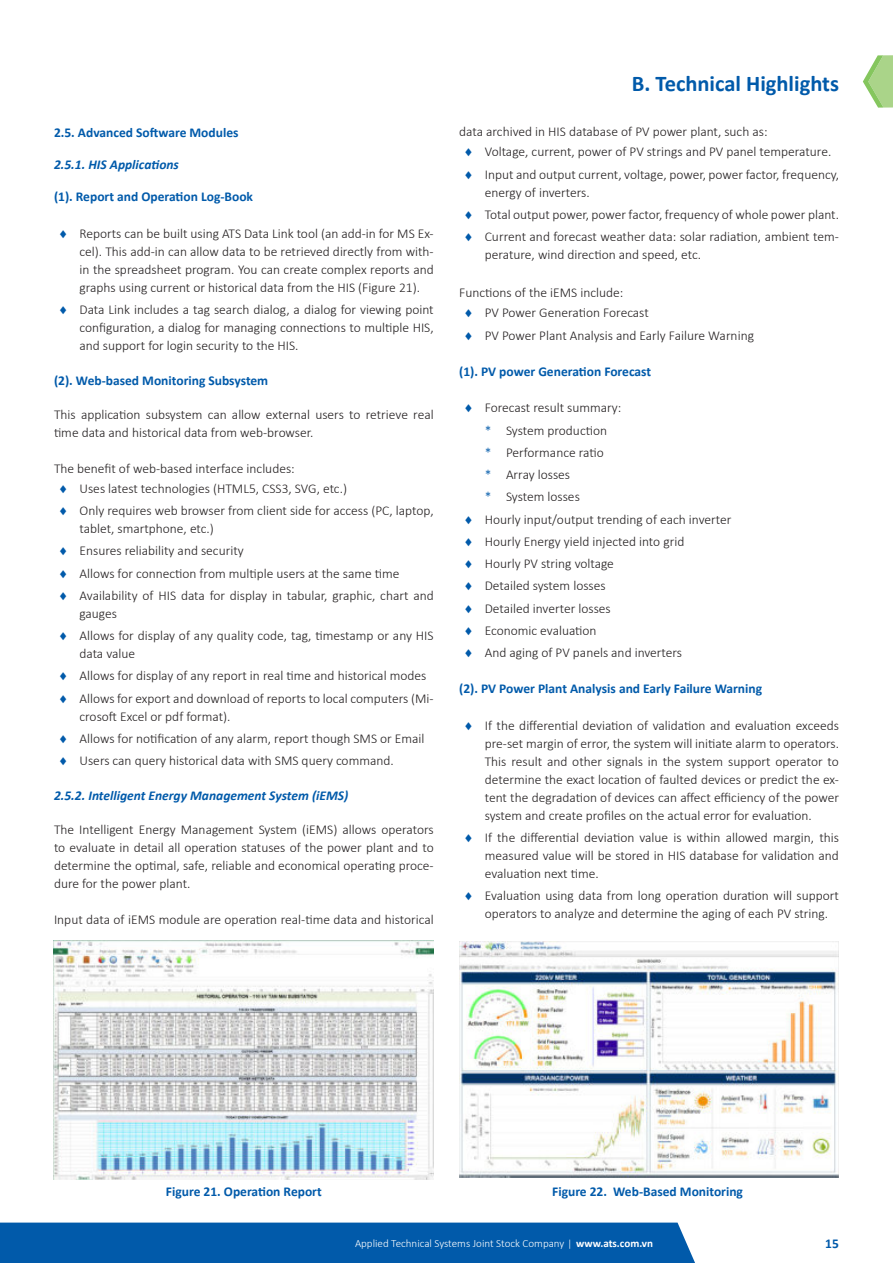
<style>
.page{position:relative;width:893px;height:1263px;background:#fff}
.page>*{position:absolute;margin:0;border:0;box-sizing:border-box;transform-origin:0 0}
.Heading_0{font:700 22.5px "Calibri";color:#015aaa}
.t1{font:300 13.5px/18px "Calibri";color:#231f20}
.Heading_4{font:700 13.5px "Calibri";color:#015aaa}
.Heading_3{font:italic 700 13.5px "Calibri";color:#015aaa}
.Highlight_text{font:700 13.5px "Calibri";color:#015aaa}
.Heading_2{font:700 13.5px "Calibri";color:#015aaa}
.t2{font:300 11.1px "Calibri";color:#fff}
.s1{color:#015aaa}
.s2{font-size:10.5px}
.s3{font-weight:700}
</style>
<div class="page">
<div style="left:0;top:1222px;width:695px;height:41px;background:#015aaa"></div>
<svg style="left:863px;top:55px;width:30px;height:53px"></svg>
<img style="left:54px;top:940px;width:380px;height:239px">
<img style="left:459px;top:941px;width:380px;height:237px">
<p class="Heading_2" style="left:54px;top:123px;width:186px">2.5. Advanced Software Modules</p>
<p class="Heading_3" style="left:54px;top:155px;width:126px">2.5.1. HIS Applications</p>
<p class="Heading_4" style="left:54px;top:187px;width:201px">(1). Report and Operation Log-Book</p>
<p class="t1" style="left:80px;top:224px;width:356px;text-align:justify;text-indent:-21px"><span class="s1">♦</span> Reports can be built using ATS Data Link tool (an add-in for MS Ex&shy;cel). This add-in can allow data to be retrieved directly from with&shy;in the spreadsheet program. You can create complex reports and graphs using current or historical data from the HIS (Figure 21).</p>
<p class="t1" style="left:80px;top:300px;width:356px;text-align:justify;text-indent:-21px"><span class="s1">♦</span> Data Link includes a tag search dialog, a dialog for viewing point configuration, a dialog for managing connections to multiple HIS, and support for login security to the HIS.</p>
<p class="Heading_4" style="left:54px;top:370px;width:216px">(2). Web-based Monitoring Subsystem</p>
<p class="t1" style="left:54px;top:405px;width:381px">This application subsystem can allow external users to retrieve real time data and historical data from web-browser.</p>
<p class="t1" style="left:54px;top:459px;width:242px">The benefit of web-based interface includes:</p>
<p class="t1" style="left:58px;top:479px;width:290px"><span class="s1">♦</span> Uses latest technologies (HTML5, CSS3, SVG, etc.)</p>
<p class="t1" style="left:80px;top:501px;width:356px;text-indent:-21px"><span class="s1">♦</span> Only requires web browser from client side for access (PC, laptop, tablet, smartphone, etc.)</p>
<p class="t1" style="left:58px;top:542px;width:187px"><span class="s1">♦</span> Ensures reliability and security</p>
<p class="t1" style="left:58px;top:564px;width:343px"><span class="s1">♦</span> Allows for connection from multiple users at the same time</p>
<p class="t1" style="left:80px;top:586px;width:356px;text-indent:-21px"><span class="s1">♦</span> Availability of HIS data for display in tabular, graphic, chart and gauges</p>
<p class="t1" style="left:80px;top:627px;width:356px;text-indent:-21px"><span class="s1">♦</span> Allows for display of any quality code, tag, timestamp or any HIS data value</p>
<p class="t1" style="left:58px;top:667px;width:370px"><span class="s1">♦</span> Allows for display of any report in real time and historical modes</p>
<p class="t1" style="left:80px;top:689px;width:356px;text-indent:-21px"><span class="s1">♦</span> Allows for export and download of reports to local computers (Mi&shy;crosoft Excel or pdf format).</p>
<p class="t1" style="left:58px;top:729px;width:368px"><span class="s1">♦</span> Allows for notification of any alarm, report though SMS or Email</p>
<p class="t1" style="left:58px;top:752px;width:337px"><span class="s1">♦</span> Users can query historical data with SMS query command.</p>
<p class="Heading_3" style="left:54px;top:786px;width:296px">2.5.2. Intelligent Energy Management System (iEMS)</p>
<p class="t1" style="left:54px;top:820px;width:381px;text-align:justify">The Intelligent Energy Management System (iEMS) allows operators to evaluate in detail all operation statuses of the power plant and to determine the optimal, safe, reliable and economical operating proce&shy;dure for the power plant.</p>
<p class="t1" style="left:54px;top:910px;width:381px">Input data of iEMS module are operation real-time data and historical</p>
<p class="Heading_0" style="left:632px;top:67px;width:209px">B. Technical Highlights</p>
<p class="t1" style="left:459px;top:123px;width:310px">data archived in HIS database of PV power plant, such as:</p>
<p class="t1" style="left:463px;top:143px;width:369px"><span class="s1">♦</span> Voltage, current, power of PV strings and PV panel temperature.</p>
<p class="t1" style="left:485px;top:165px;width:356px;text-indent:-21px"><span class="s1">♦</span> Input and output current, voltage, power, power factor, frequency, energy of inverters.</p>
<p class="t1" style="left:463px;top:205px;width:377px"><span class="s1">♦</span> Total output power, power factor, frequency of whole power plant.</p>
<p class="t1" style="left:485px;top:228px;width:356px;text-indent:-21px"><span class="s1">♦</span> Current and forecast weather data: solar radiation, ambient tem&shy;perature, wind direction and speed, etc.</p>
<p class="t1" style="left:459px;top:284px;width:166px">Functions of the iEMS include:</p>
<p class="t1" style="left:463px;top:304px;width:187px"><span class="s1">♦</span> PV Power Generation Forecast</p>
<p class="t1" style="left:463px;top:326px;width:292px"><span class="s1">♦</span> PV Power Plant Analysis and Early Failure Warning</p>
<p class="Heading_4" style="left:459px;top:362px;width:193px">(1). PV power Generation Forecast</p>
<p class="t1" style="left:463px;top:399px;width:159px"><span class="s1">♦</span> Forecast result summary:</p>
<p class="t1" style="left:485px;top:421px;width:124px"><span class="s1">*</span> System production</p>
<p class="t1" style="left:485px;top:443px;width:121px"><span class="s1">*</span> Performance ratio</p>
<p class="t1" style="left:485px;top:465px;width:87px"><span class="s1">*</span> Array losses</p>
<p class="t1" style="left:485px;top:488px;width:97px"><span class="s1">*</span> System losses</p>
<p class="t1" style="left:463px;top:510px;width:269px"><span class="s1">♦</span> Hourly input/output trending of each inverter</p>
<p class="t1" style="left:463px;top:532px;width:222px"><span class="s1">♦</span> Hourly Energy yield injected into grid</p>
<p class="t1" style="left:463px;top:554px;width:152px"><span class="s1">♦</span> Hourly PV string voltage</p>
<p class="t1" style="left:463px;top:577px;width:144px"><span class="s1">♦</span> Detailed system losses</p>
<p class="t1" style="left:463px;top:599px;width:149px"><span class="s1">♦</span> Detailed inverter losses</p>
<p class="t1" style="left:463px;top:621px;width:135px"><span class="s1">♦</span> Economic evaluation</p>
<p class="t1" style="left:463px;top:643px;width:220px"><span class="s1">♦</span> And aging of PV panels and inverters</p>
<p class="Heading_4" style="left:459px;top:679px;width:304px">(2). PV Power Plant Analysis and Early Failure Warning</p>
<p class="t1" style="left:485px;top:716px;width:356px;text-align:justify;text-indent:-21px"><span class="s1">♦</span> If the differential deviation of validation and evaluation exceeds pre-set margin of error, the system will initiate alarm to operators.<br>This result and other signals in the system support operator to determine the exact location of faulted devices or predict the ex&shy;tent the degradation of devices can affect efficiency of the power system and create profiles on the actual error for evaluation.</p>
<p class="t1" style="left:485px;top:828px;width:356px;text-align:justify;text-indent:-21px"><span class="s1">♦</span> If the differential deviation value is within allowed margin, this measured value will be stored in HIS database for validation and evaluation next time.</p>
<p class="t1" style="left:485px;top:887px;width:356px;text-indent:-21px"><span class="s1">♦</span> Evaluation using data from long operation duration will support operators to analyze and determine the aging of each PV string.</p>
<p class="Highlight_text" style="left:166px;top:1182px;width:157px">Figure 21. Operation Report</p>
<p class="Highlight_text" style="left:552px;top:1182px;width:192px">Figure 22. Web-Based Monitoring</p>
<p class="t2" style="left:355px;top:1236px;width:300px">Applied Technical Systems Joint Stock Company <span class="s2">|</span> <span class="s3">www.ats.com.vn</span></p>
<p class="Heading_4" style="left:825px;top:1234px;width:15px">15</p>
</div>
